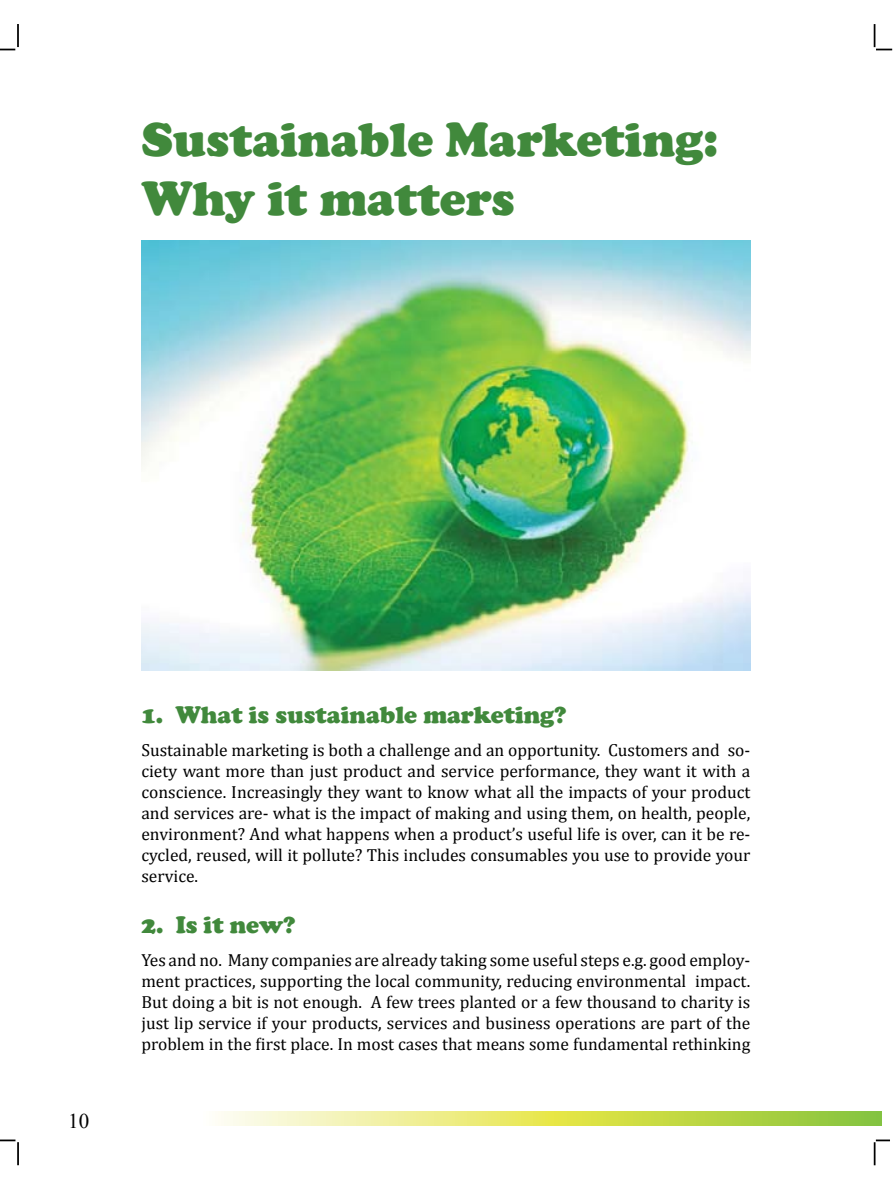
<style>
.page{position:relative;width:893px;height:1191px;background:#fff}
.page>*{position:absolute;margin:0;border:0;box-sizing:border-box;transform-origin:0 0}
.t1{font:900 49px/58.8px "Cooper";color:#41893c}
.t2{font:900 24.5px "Cooper";color:#41893c}
.t3{font:21px "Times New Roman";color:#000}
.t4{font:17.5px/21px "Cambria";color:#000;text-align:justify}
</style>
<div class="page">
<hr style="left:17px;top:24px;width:2px;height:23px;background:#000">
<svg style="left:0;top:49px;width:15px;height:1px"></svg>
<hr style="left:17px;top:1142px;width:2px;height:23px;background:#000">
<svg style="left:0;top:1139px;width:15px;height:2px"></svg>
<svg style="left:874px;top:24px;width:19px;height:26px"></svg>
<svg style="left:874px;top:1139px;width:16px;height:26px"></svg>
<svg style="left:218px;top:1111px;width:664px;height:14px;background:#d3e272"></svg>
<img style="left:141px;top:240px;width:609px;height:431px">
<h1 class="t1" style="left:141px;top:110px;width:578px">Sustainable Marketing:<br>Why it matters</h1>
<p class="t3" style="left:68px;top:1106px;width:22px">10</p>
<h2 class="t2" style="left:141px;top:700px;width:426px">1. What is sustainable marketing?</h2>
<p class="t4" style="left:141px;top:739px;width:610px">Sustainable marketing is both a challenge and an opportunity. Customers and so&shy;ciety want more than just product and service performance, they want it with a conscience. Increasingly they want to know what all the impacts of your product and services are- what is the impact of making and using them, on health, people, environment? And what happens when a product’s useful life is over, can it be re&shy;cycled, reused, will it pollute? This includes consumables you use to provide your service.</p>
<h2 class="t2" style="left:141px;top:910px;width:155px">2. Is it new?</h2>
<p class="t4" style="left:141px;top:949px;width:610px">Yes and no. Many companies are already taking some useful steps e.g. good employ&shy;ment practices, supporting the local community, reducing environmental impact.<br>But doing a bit is not enough. A few trees planted or a few thousand to charity is just lip service if your products, services and business operations are part of the problem in the first place. In most cases that means some fundamental rethinking</p>
</div>
